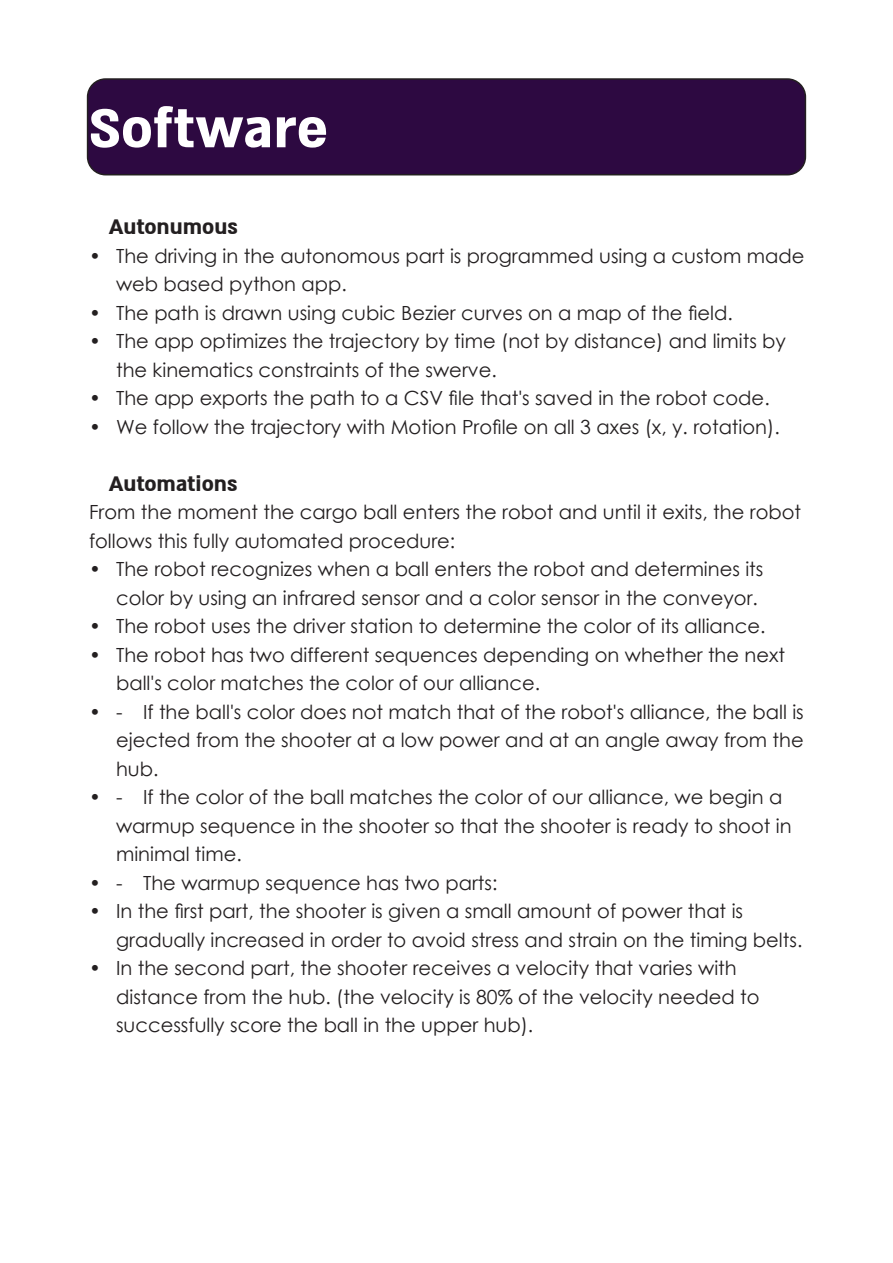
<style>
.page{position:relative;width:893px;height:1263px;background:#fff}
.page>*{position:absolute;margin:0;border:0;box-sizing:border-box;transform-origin:0 0}
.t1{font:700 63px "Almoni Neue DL4.0 AAA";color:#fff}
.t2{font:700 24px "Almoni Neue DL4.0 AAA";color:#231f20}
.t3{font:19.5px/28.5px "Century Gothic";color:#231f20}
</style>
<div class="page">
<div style="left:88px;top:79px;width:717px;height:96px;background:#2d0941;border-radius:18px"></div>
<div style="left:87px;top:78px;width:719px;height:97px;border:2px solid #231f20;border-radius:18px"></div>
<p class="t1" style="left:88px;top:79px;width:241px">Software</p>
<p class="t3" style="left:89px;top:241px;width:13px">•</p>
<p class="t3" style="left:89px;top:298px;width:13px">•</p>
<p class="t3" style="left:89px;top:326px;width:13px">•</p>
<p class="t3" style="left:89px;top:383px;width:13px">•</p>
<p class="t3" style="left:89px;top:412px;width:13px">•</p>
<p class="t2" style="left:109px;top:208px;width:130px">Autonumous</p>
<p class="t3" style="left:116px;top:241px;width:690px">The driving in the autonomous part is programmed using a custom made</p>
<p class="t3" style="left:116px;top:269px;width:232px">web based python app.</p>
<p class="t3" style="left:116px;top:298px;width:618px">The path is drawn using cubic Bezier curves on a map of the field.</p>
<p class="t3" style="left:116px;top:326px;width:671px">The app optimizes the trajectory by time (not by distance) and limits by</p>
<p class="t3" style="left:116px;top:355px;width:382px">the kinematics constraints of the swerve.</p>
<p class="t3" style="left:116px;top:383px;width:655px">The app exports the path to a CSV file that s' saved in the robot code.</p>
<p class="t3" style="left:116px;top:412px;width:665px">We follow the trajectory with Motion Profile on all 3 axes ( .y,x rotation .(</p>
<p class="t2" style="left:109px;top:465px;width:130px">Automations</p>
<p class="t3" style="left:89px;top:497px;width:714px">From the moment the cargo ball enters the robot and until it exits, the robot follows this fully automated procedure:</p>
<p class="t3" style="left:116px;top:554px;width:649px">The robot recognizes when a ball enters the robot and determines its</p>
<p class="t3" style="left:89px;top:554px;width:13px">•</p>
<p class="t3" style="left:89px;top:611px;width:13px">•</p>
<p class="t3" style="left:116px;top:583px;width:643px">color by using an infrared sensor and a color sensor in the conveyor.</p>
<p class="t3" style="left:116px;top:611px;width:651px">The robot uses the driver station to determine the color of its alliance.</p>
<p class="t3" style="left:89px;top:640px;width:13px">•</p>
<p class="t3" style="left:116px;top:640px;width:671px">The robot has two different sequences depending on whether the next</p>
<p class="t3" style="left:89px;top:697px;width:13px">•</p>
<p class="t3" style="left:116px;top:668px;width:425px">ball s' color matches the color of our alliance.</p>
<p class="t3" style="left:143px;top:697px;width:662px">If the ball s' color does not match that of the robot s' alliance, the ball is</p>
<p class="t3" style="left:116px;top:697px;width:8px">-</p>
<p class="t3" style="left:89px;top:782px;width:13px">•</p>
<p class="t3" style="left:116px;top:725px;width:689px">ejected from the shooter at a low power and at an angle away from the hub.</p>
<p class="t3" style="left:143px;top:782px;width:641px">If the color of the ball matches the color of our alliance, we begin a</p>
<p class="t3" style="left:116px;top:782px;width:8px">-</p>
<p class="t3" style="left:89px;top:868px;width:13px">•</p>
<p class="t3" style="left:116px;top:811px;width:677px">warmup sequence in the shooter so that the shooter is ready to shoot in minimal time.</p>
<p class="t3" style="left:143px;top:868px;width:356px">The warmup sequence has two parts:</p>
<p class="t3" style="left:116px;top:868px;width:8px">-</p>
<p class="t3" style="left:89px;top:896px;width:13px">•</p>
<p class="t3" style="left:116px;top:896px;width:629px">In the first part, the shooter is given a small amount of power that is</p>
<p class="t3" style="left:89px;top:953px;width:13px">•</p>
<p class="t3" style="left:116px;top:925px;width:688px">gradually increased in order to avoid stress and strain on the timing belts.</p>
<p class="t3" style="left:116px;top:953px;width:622px">In the second part, the shooter receives a velocity that varies with</p>
<p class="t3" style="left:116px;top:982px;width:645px">distance from the hub (. the velocity is 80% of the velocity needed to successfully score the ball in the upper hub .(</p>
</div>
